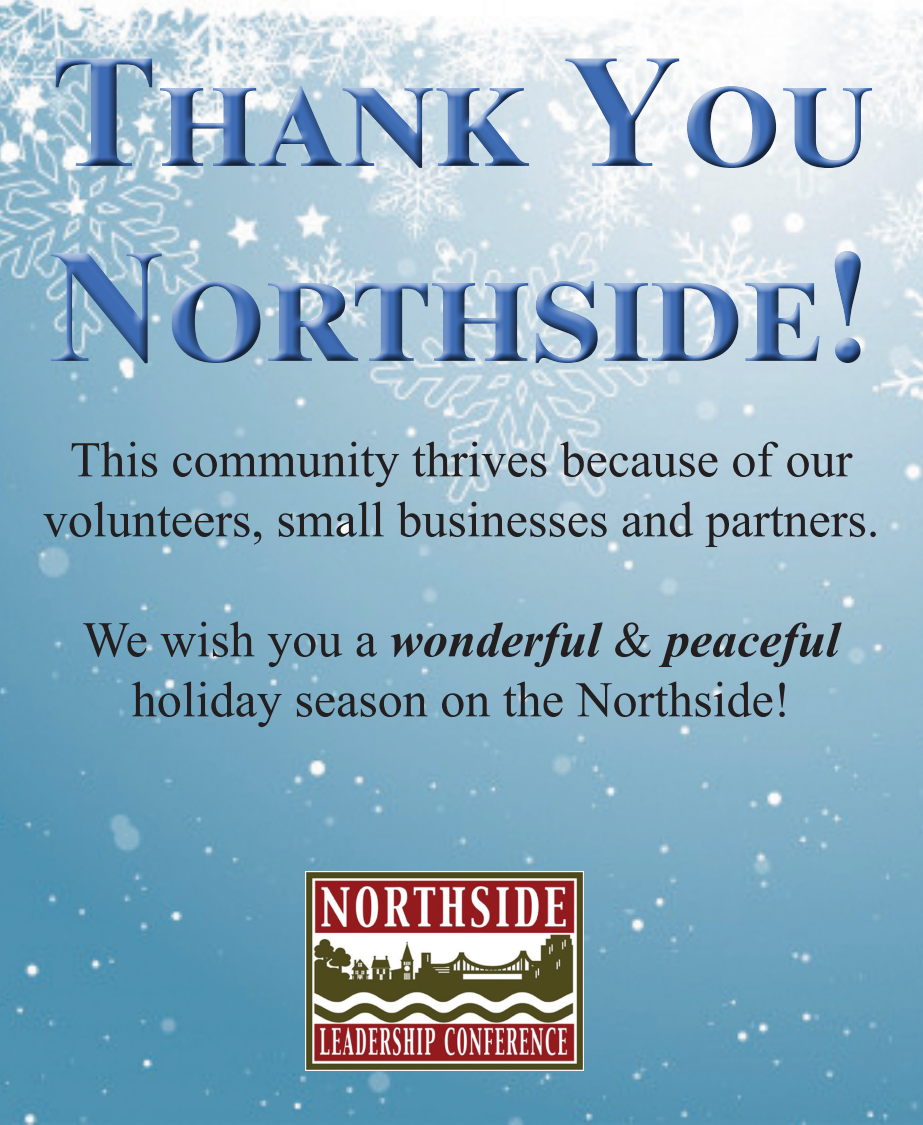
<style>
.page{position:relative;width:923px;height:1125px;background:#fff}
.page>*{position:absolute;margin:0;border:0;box-sizing:border-box;transform-origin:0 0}
.t1{font:700 162.5px/195px "Times New Roman";color:#3e6cb4}
.t2{font:50px "Times New Roman";color:#231f20}
.t3{font:italic 700 50px "Times New Roman";color:#231f20}
.s1{font-weight:400;font-style:normal}
</style>
<div class="page">
<img style="left:0;top:0;width:922px;height:1125px">
<div style="left:43px;top:52px;width:837px;height:320px;background:#231f20;opacity:.75"></div>
<img style="left:305px;top:872px;width:278px;height:199px">
<h1 class="t1" style="left:48px;top:9px;width:827px">Thank You<br>Northside!</h1>
<p class="t2" style="left:70px;top:424px;width:783px">This community thrives because of our</p>
<p class="t2" style="left:43px;top:484px;width:837px">volunteers, small businesses and partners.</p>
<p class="t3" style="left:82px;top:605px;width:759px"><span class="s1">We wish you a</span> wonderful <span class="s1">&amp;</span> peaceful</p>
<p class="t2" style="left:132px;top:664px;width:660px">holiday season on the Northside!</p>
</div>
